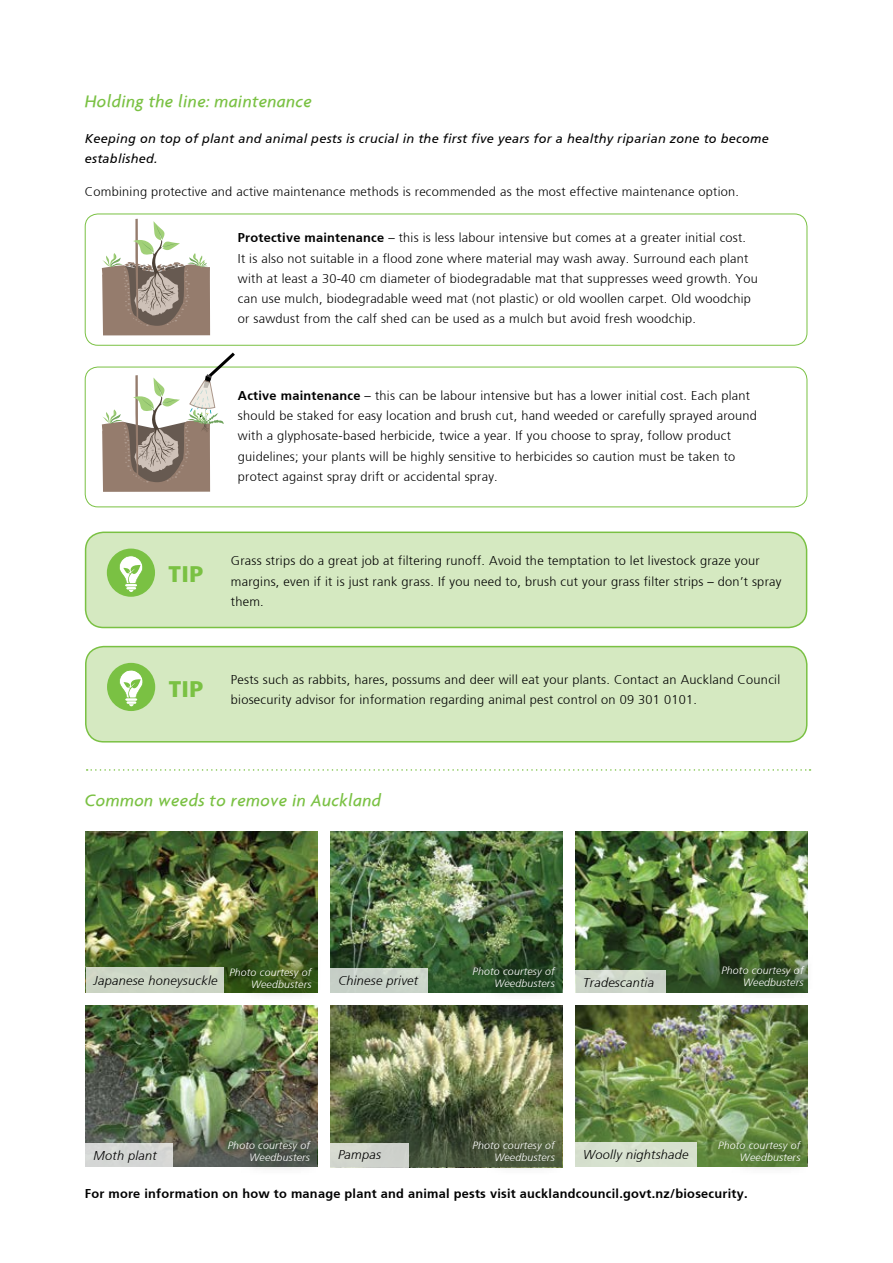
<style>
.page{position:relative;width:893px;height:1263px;background:#fff}
.page>*{position:absolute;margin:0;border:0;box-sizing:border-box;transform-origin:0 0}
.t1{font:900 22.5px "Frutiger CE";letter-spacing:.02em;color:#7ac143}
.t2{font:italic 500 18px "Agenda";letter-spacing:.02em;color:#7ac143}
.t3{font:300 12.75px/20.2px "Frutiger";letter-spacing:.02em;color:#000}
.t4{font:italic 12.75px/20.2px "Frutiger";letter-spacing:.02em;color:#000}
.t5{font:700 12.75px "Frutiger";letter-spacing:.02em;color:#000}
.t6{font:italic 300 12.75px "Frutiger";letter-spacing:.02em;color:#000}
.t7{font:italic 300 10.5px/12.6px "Frutiger";letter-spacing:.02em;color:#fff;text-align:right}
.s1{font-weight:700}
</style>
<div class="page">
<img style="left:575px;top:831px;width:233px;height:139px">
<img style="left:576px;top:923px;width:232px;height:70px">
<img style="left:575px;top:1005px;width:233px;height:123px">
<img style="left:575px;top:1097px;width:232px;height:70px">
<img style="left:330px;top:1005px;width:233px;height:138px">
<svg style="left:331px;top:1097px;width:231px;height:70px;background:#4b5839"></svg>
<div style="left:460px;top:1128px;width:108px;height:47px;background:#000;opacity:.84"></div>
<div style="left:86px;top:647px;width:721px;height:95px;background:#d5e9c1;border-radius:18px"></div>
<div style="left:85px;top:646px;width:722px;height:96px;border:2px solid #7ac143;border-radius:18px"></div>
<div style="left:107px;top:663px;width:48px;height:48px;background:#7ac143;border-radius:50%"></div>
<svg style="left:119px;top:670px;width:24px;height:36px"></svg>
<div style="left:86px;top:532px;width:721px;height:95px;background:#d5e9c1;border-radius:18px"></div>
<div style="left:85px;top:531px;width:722px;height:97px;border:2px solid #7ac143;border-radius:18px"></div>
<div style="left:107px;top:549px;width:48px;height:48px;background:#7ac143;border-radius:50%"></div>
<svg style="left:119px;top:556px;width:24px;height:36px"></svg>
<div style="left:575px;top:1142px;width:122px;height:25px;background:#d7e1ce"></div>
<div style="left:330px;top:1143px;width:79px;height:24px;background:#d0d4cd"></div>
<svg style="left:87px;top:769px;width:723px;height:2px"></svg>
<div style="left:85px;top:214px;width:722px;height:132px;border:1px solid #7ac143;border-radius:13px"></div>
<svg style="left:102px;top:219px;width:108px;height:116px"></svg>
<div style="left:85px;top:367px;width:722px;height:140px;border:1px solid #7ac143;border-radius:13px"></div>
<svg style="left:102px;top:352px;width:136px;height:140px"></svg>
<img style="left:85px;top:1005px;width:232px;height:92px">
<img style="left:85px;top:1097px;width:232px;height:70px">
<div style="left:215px;top:1128px;width:108px;height:47px;background:#000;opacity:.84"></div>
<img style="left:86px;top:831px;width:231px;height:92px">
<div style="left:85px;top:1143px;width:87px;height:24px;background:#d5d6d5"></div>
<img style="left:330px;top:831px;width:233px;height:123px">
<img style="left:330px;top:923px;width:232px;height:70px">
<div style="left:460px;top:954px;width:108px;height:47px;background:#000;opacity:.84"></div>
<div style="left:330px;top:968px;width:97px;height:25px;background:#c7d1c8"></div>
<svg style="left:575px;top:970px;width:91px;height:23px;background:#ced7ca"></svg>
<div style="left:706px;top:1128px;width:108px;height:47px;background:#000;opacity:.84"></div>
<img style="left:86px;top:923px;width:231px;height:45px">
<div style="left:217px;top:955px;width:108px;height:47px;background:#000;opacity:.84"></div>
<div style="left:86px;top:968px;width:137px;height:25px;background:#cbd5c4"></div>
<div style="left:709px;top:953px;width:108px;height:47px;background:#000;opacity:.84"></div>
<h2 class="t2" style="left:85px;top:91px;width:228px">Holding the line: maintenance</h2>
<p class="t4" style="left:85px;top:128px;width:685px">Keeping on top of plant and animal pests is crucial in the first five years for a healthy riparian zone to become established.</p>
<p class="t3" style="left:85px;top:181px;width:656px">Combining protective and active maintenance methods is recommended as the most effective maintenance option.</p>
<p class="t3" style="left:238px;top:228px;width:521px"><span class="s1">Protective maintenance</span> – this is less labour intensive but comes at a greater initial cost.<br>It is also not suitable in a flood zone where material may wash away. Surround each plant with at least a 30-40 cm diameter of biodegradable mat that suppresses weed growth. You can use mulch, biodegradable weed mat (not plastic) or old woollen carpet. Old woodchip or sawdust from the calf shed can be used as a mulch but avoid fresh woodchip.</p>
<p class="t3" style="left:238px;top:385px;width:521px"><span class="s1">Active maintenance</span> – this can be labour intensive but has a lower initial cost. Each plant should be staked for easy location and brush cut, hand weeded or carefully sprayed around with a glyphosate-based herbicide, twice a year. If you choose to spray, follow product guidelines; your plants will be highly sensitive to herbicides so caution must be taken to protect against spray drift or accidental spray.</p>
<h1 class="t1" style="left:168px;top:561px;width:36px">TIP</h1>
<h1 class="t1" style="left:169px;top:675px;width:36px">TIP</h1>
<p class="t3" style="left:231px;top:551px;width:552px">Grass strips do a great job at filtering runoff. Avoid the temptation to let livestock graze your margins, even if it is just rank grass. If you need to, brush cut your grass filter strips – don’t spray them.</p>
<p class="t3" style="left:231px;top:669px;width:551px">Pests such as rabbits, hares, possums and deer will eat your plants. Contact an Auckland Council biosecurity advisor for information regarding animal pest control on 09 301 0101.</p>
<h2 class="t2" style="left:85px;top:789px;width:298px">Common weeds to remove in Auckland</h2>
<p class="t6" style="left:94px;top:973px;width:125px">Japanese honeysuckle</p>
<p class="t7" style="left:721px;top:964px;width:84px">Photo courtesy of<br>Weedbusters</p>
<p class="t7" style="left:473px;top:965px;width:84px">Photo courtesy of</p>
<p class="t7" style="left:229px;top:966px;width:84px">Photo courtesy of<br>Weedbusters</p>
<p class="t6" style="left:338px;top:973px;width:81px">Chinese privet</p>
<p class="t7" style="left:494px;top:977px;width:62px">Weedbusters</p>
<p class="t6" style="left:583px;top:975px;width:72px">Tradescantia</p>
<p class="t7" style="left:228px;top:1139px;width:84px">Photo courtesy of</p>
<p class="t6" style="left:94px;top:1148px;width:65px">Moth plant</p>
<p class="t7" style="left:250px;top:1151px;width:62px">Weedbusters</p>
<p class="t7" style="left:473px;top:1139px;width:84px">Photo courtesy of<br>Weedbusters</p>
<p class="t6" style="left:338px;top:1147px;width:45px">Pampas</p>
<p class="t6" style="left:583px;top:1147px;width:107px">Woolly nightshade</p>
<p class="t7" style="left:718px;top:1139px;width:84px">Photo courtesy of<br>Weedbusters</p>
<p class="t5" style="left:85px;top:1186px;width:664px">For more information on how to manage plant and animal pests visit aucklandcouncil.govt.nz/biosecurity.</p>
</div>
